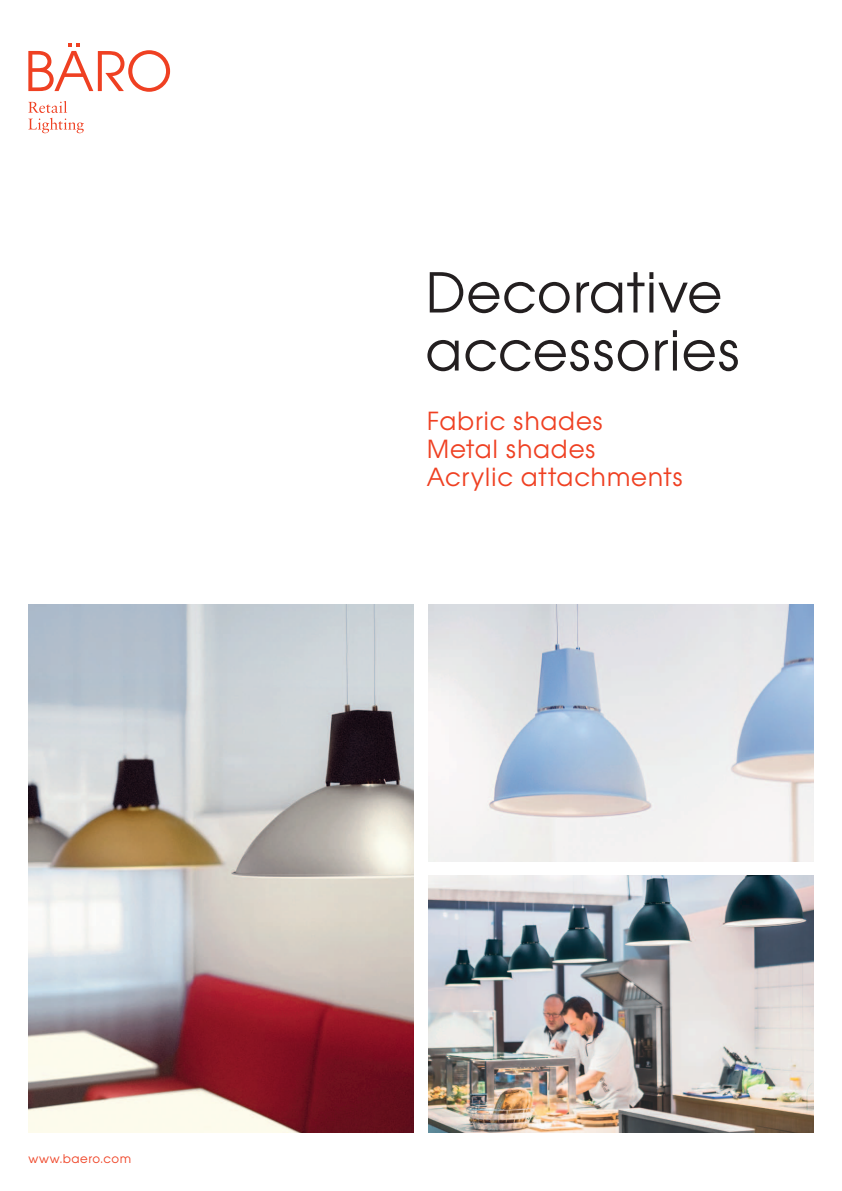
<style>
.page{position:relative;width:842px;height:1191px;background:#fff}
.page>*{position:absolute;margin:0;border:0;box-sizing:border-box;transform-origin:0 0}
.t1{font:55px/58px "Avant Garde SB";letter-spacing:.01em;color:#231f20}
.t2{font:25px/28px "Avant Garde SB";letter-spacing:.025em;color:#ef4022}
.t3{font:12px "Avant Garde SB";letter-spacing:.05em;color:#ef4022}
</style>
<div class="page">
<svg style="left:28px;top:101px;width:56px;height:32px"></svg>
<svg style="left:28px;top:43px;width:142px;height:49px"></svg>
<img style="left:28px;top:604px;width:386px;height:528px">
<img style="left:428px;top:604px;width:386px;height:257px">
<img style="left:428px;top:875px;width:386px;height:257px">
<p class="t3" style="left:28px;top:1151px;width:104px">www.baero.com</p>
<h1 class="t1" style="left:425px;top:264px;width:317px">Decorative accessories</h1>
<p class="t2" style="left:427px;top:407px;width:258px">Fabric shades<br>Metal shades<br>Acrylic attachments</p>
</div>
